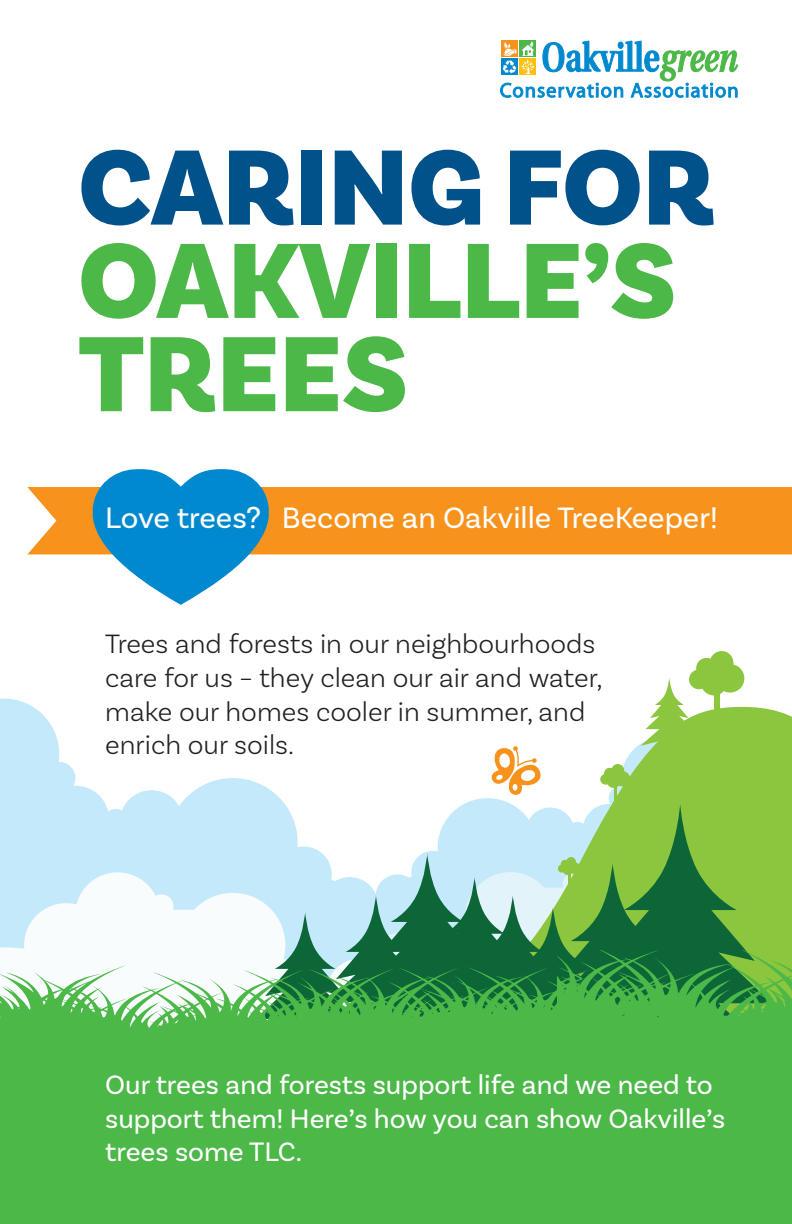
<style>
.page{position:relative;width:792px;height:1224px;background:#fff}
.page>*{position:absolute;margin:0;border:0;box-sizing:border-box;transform-origin:0 0}
.t1{font:900 112.2px/93.4px "Basic Sans";color:#4cb848}
.t2{font:900 112.2px "Basic Sans";color:#01518a}
.t3{font:31px "Basic Sans";color:#fff}
.t4{font:300 28px/33.6px "Basic Sans";color:#231f20}
.t5{font:28px/33.6px "Basic Sans";color:#fff}
</style>
<div class="page">
<svg style="left:0;top:699px;width:234px;height:173px;fill:#c3e9fa"></svg>
<svg style="left:0;top:872px;width:234px;height:77px"></svg>
<svg style="left:234px;top:707px;width:558px;height:244px"></svg>
<hr style="left:614px;top:781px;width:3px;height:25px;background:#8bc63e">
<svg style="left:600px;top:764px;width:30px;height:24px"></svg>
<svg style="left:569px;top:804px;width:222px;height:147px;background:#80bd4a"></svg>
<svg style="left:641px;top:651px;width:103px;height:95px"></svg>
<svg style="left:245px;top:853px;width:450px;height:98px;background:#87bc9f"></svg>
<svg style="left:500px;top:40px;width:238px;height:58px"></svg>
<svg style="left:0;top:951px;width:792px;height:273px;background:#53b653"></svg>
<div style="left:27px;top:487px;width:765px;height:67px;background:#f7931d"></div>
<svg style="left:490px;top:746px;width:54px;height:50px"></svg>
<svg style="left:93px;top:469px;width:176px;height:136px"></svg>
<h1 class="t2" style="left:78px;top:119px;width:639px">CARING FOR</h1>
<h1 class="t1" style="left:78px;top:237px;width:600px">OAKVILLE’S<br>TREES</h1>
<p class="t3" style="left:105px;top:499px;width:614px">Love trees? Become an Oakville TreeKeeper!</p>
<p class="t4" style="left:105px;top:627px;width:499px">Trees and forests in our neighbourhoods care for us – they clean our air and water, make our homes cooler in summer, and enrich our soils.</p>
<p class="t5" style="left:105px;top:1068px;width:621px">Our trees and forests support life and we need to support them! Here’s how you can show Oakville’s trees some TLC.</p>
</div>
